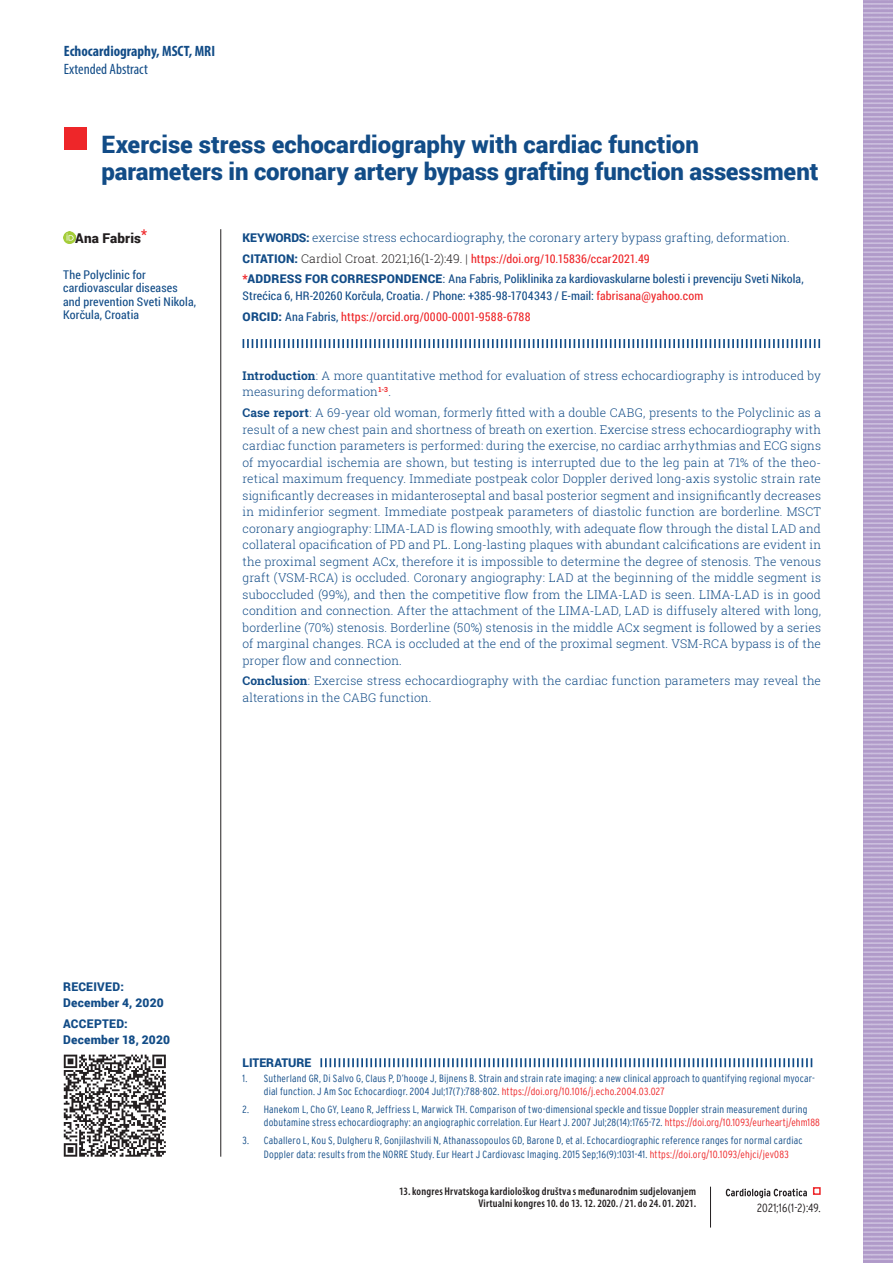
<style>
.page{position:relative;width:893px;height:1263px;background:#fff}
.page>*{position:absolute;margin:0;border:0;box-sizing:border-box;transform-origin:0 0}
.t1{font:900 24px/27px "Roboto";letter-spacing:-.005em;color:#124c87}
.t2{font:700 condensed 15px "Myriad Pro";color:#124c87}
.t3{font:condensed 15px "Myriad Pro";color:#124c87}
.t4{font:900 13.5px "Roboto";letter-spacing:.015em;color:#231f20}
.t5{font:300 12px/16.5px "Roboto Slab";letter-spacing:.01em;color:#124c87}
.t6{font:12px/13.5px "Roboto Condensed";letter-spacing:.01em;color:#124c87}
.t7{font:12px "Roboto Condensed";letter-spacing:.015em;color:#ee2629}
.t8{font:900 12px/16.5px "Roboto";letter-spacing:.015em;color:#124c87;text-align:center}
.t9{font:300 condensed 12px "Interstate";letter-spacing:.015em;color:#231f20}
.t10{font:600 condensed 11.25px/12px "Myriad Pro";letter-spacing:.015em;color:#231f20;text-align:right}
.t11{font:300 condensed 10.5px/13.5px "Interstate";letter-spacing:.02em;color:#124c87}
.s1{font-family:"Roboto";font-weight:900}
.s2{font-family:"Roboto";font-weight:900;color:#124c87}
.s3{font-family:"Roboto Slab";font-weight:300;color:#231f20}
.s4{color:#ee2629}
.s5{font-family:"Roboto"}
.s6{color:#124c87}
.s7{font-weight:700}
</style>
<div class="page">
<svg style="left:726px;top:1188px;width:81px;height:10px"></svg>
<div style="left:813px;top:1187px;width:8px;height:8px;border:2px solid #ee2629"></div>
<hr style="left:710px;top:1187px;width:1px;height:40px;background:#231f20">
<svg style="left:863px;top:0;width:30px;height:1263px;background:#b9a6d0"></svg>
<div style="left:64px;top:128px;width:23px;height:22px;background:#ee2629"></div>
<svg style="left:63px;top:231px;width:12px;height:12px"></svg>
<hr style="left:220px;top:229px;width:1px;height:928px;background:#231f20">
<svg style="left:243px;top:339px;width:577px;height:9px"></svg>
<svg style="left:320px;top:1058px;width:492px;height:9px"></svg>
<svg style="left:64px;top:1054px;width:102px;height:103px"></svg>
<p class="t2" style="left:64px;top:42px;width:153px">Echocardiography, MSCT, MRI</p>
<p class="t3" style="left:64px;top:60px;width:85px">Extended Abstract</p>
<h1 class="t1" style="left:102px;top:130px;width:718px">Exercise stress echocardiography with cardiac function parameters in coronary artery bypass grafting function assessment</h1>
<p class="t4" style="left:75px;top:229px;width:73px">Ana Fabris<sup>*</sup></p>
<p class="t6" style="left:63px;top:267px;width:135px">The Polyclinic for cardiovascular diseases and prevention Sveti Nikola,<br>Korčula, Croatia</p>
<p class="t5" style="left:243px;top:229px;width:549px"><span class="s1">KEYWORDS:</span> exercise stress echocardiography, the coronary artery bypass grafting, deformation.</p>
<p class="t7" style="left:243px;top:250px;width:409px"><span class="s2">CITATION:</span> <span class="s3">Cardiol Croat. 2021;16(1-2):49. |</span> https://doi.org/10.15836/ccar2021.49</p>
<p class="t8" style="left:243px;top:270px;width:22px"><span class="s4">*</span>Address</p>
<p class="t8" style="left:305px;top:270px;width:9px">for</p>
<p class="t8" style="left:331px;top:270px;width:9px">corres</p>
<p class="t8" style="left:379px;top:270px;width:17px">pondence</p>
<p class="t6" style="left:243px;top:270px;width:563px;line-height:16.5px;text-indent:200px"><span class="s5">:</span> Ana Fabris, Poliklinika za kardiovaskularne bolesti i prevenciju Sveti Nikola,<br>Strećica 6, HR-20260 Korčula, Croatia. / Phone: +385-98-1704343 / E-mail: <span class="s4">fabrisana@yahoo.com</span></p>
<p class="t7" style="left:243px;top:308px;width:289px"><span class="s2">ORCID:</span> <span class="s6">Ana Fabris,</span> https://orcid.org/0000-0001-9588-6788</p>
<p class="t5" style="left:243px;top:367px;width:580px"><span class="s7">Introduction</span>: A more quantitative method for evaluation of stress echocardiography is introduced by measuring deformation<sup>1-3</sup>.</p>
<p class="t5" style="left:243px;top:404px;width:580px;text-align:justify"><span class="s7">Case report</span>: A 69-year old woman, formerly fitted with a double CABG, presents to the Polyclinic as a result of a new chest pain and shortness of breath on exertion. Exercise stress echocardiography with cardiac function parameters is performed: during the exercise, no cardiac arrhythmias and ECG signs of myocardial ischemia are shown, but testing is interrupted due to the leg pain at 71% of the theo&shy;retical maximum frequency. Immediate postpeak color Doppler derived long-axis systolic strain rate significantly decreases in midanteroseptal and basal posterior segment and insignificantly decreases in midinferior segment. Immediate postpeak parameters of diastolic function are borderline. MSCT coronary angiography: LIMA-LAD is flowing smoothly, with adequate flow through the distal LAD and collateral opacification of PD and PL. Long-lasting plaques with abundant calcifications are evident in the proximal segment ACx, therefore it is impossible to determine the degree of stenosis. The venous graft (VSM-RCA) is occluded. Coronary angiography: LAD at the beginning of the middle segment is suboccluded (99%), and then the competitive flow from the LIMA-LAD is seen. LIMA-LAD is in good condition and connection. After the attachment of the LIMA-LAD, LAD is diffusely altered with long, borderline (70%) stenosis. Borderline (50%) stenosis in the middle ACx segment is followed by a series of marginal changes. RCA is occluded at the end of the proximal segment. VSM-RCA bypass is of the proper flow and connection.</p>
<p class="t5" style="left:243px;top:672px;width:580px"><span class="s7">Conclusion</span>: Exercise stress echocardiography with the cardiac function parameters may reveal the alterations in the CABG function.</p>
<p class="t8" style="left:63px;top:978px;width:16px">Recei</p>
<p class="t8" style="left:63px;top:978px;width:102px">ved:<br>December 4, 2020</p>
<p class="t8" style="left:63px;top:1015px;width:17px">Acce</p>
<p class="t8" style="left:94px;top:1015px;width:17px">pted</p>
<p class="t8" style="left:63px;top:1015px;width:108px;text-align:left;text-indent:61px">:<br>December 18, 2020</p>
<p class="t8" style="left:243px;top:1054px;width:70px">LITERATURE</p>
<p class="t11" style="left:264px;top:1071px;width:553px;text-indent:-21px">1. Sutherland GR, Di Salvo G, Claus P, D’hooge J, Bijnens B. Strain and strain rate imaging: a new clinical approach to quantifying regional myocar&shy;dial function. J Am Soc Echocardiogr. 2004 Jul;17(7):788-802. <span class="s4">https://doi.org/10.1016/j.echo.2004.03.027</span></p>
<p class="t11" style="left:264px;top:1102px;width:558px;text-indent:-21px">2. Hanekom L, Cho GY, Leano R, Jeffriess L, Marwick TH. Comparison of two-dimensional speckle and tissue Doppler strain measurement during dobutamine stress echocardiography: an angiographic correlation. Eur Heart J. 2007 Jul;28(14):1765-72. <span class="s4">https://doi.org/10.1093/eurheartj/ehm188</span></p>
<p class="t11" style="left:264px;top:1133px;width:540px;text-indent:-21px">3. Caballero L, Kou S, Dulgheru R, Gonjilashvili N, Athanassopoulos GD, Barone D, et al. Echocardiographic reference ranges for normal cardiac<br>Doppler data: results from the NORRE Study. Eur Heart J Cardiovasc Imaging. 2015 Sep;16(9):1031-41. <span class="s4">https://doi.org/10.1093/ehjci/jev083</span></p>
<p class="t10" style="left:399px;top:1185px;width:298px">13. kongres Hrvatskoga kardiološkog društva s međunarodnim sudjelovanjem<br>Virtualni kongres 10. do 13. 12. 2020. / 21. do 24. 01. 2021.</p>
<p class="t9" style="left:757px;top:1201px;width:65px">2021;16(1-2):49.</p>
</div>
